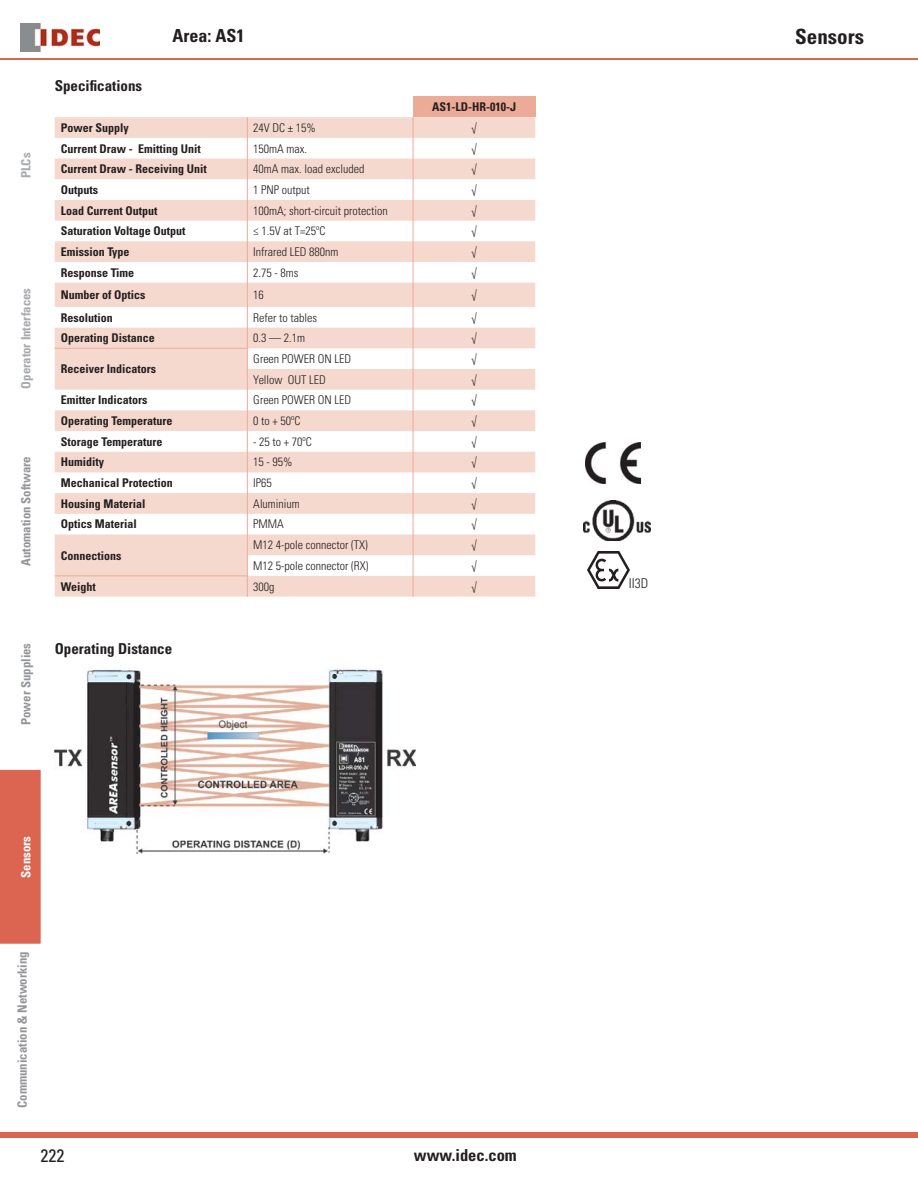
<style>
.page{position:relative;width:918px;height:1188px;background:#fff}
.page>*{position:absolute;margin:0;border:0;box-sizing:border-box;transform-origin:0 0}
.t1{font:700 condensed 21px "Univers LT Std";color:#231f20}
.t2{font:700 condensed 18px "Univers LT Std";color:#231f20}
.t3{font:condensed 18px "Univers LT Std";color:#231f20}
.t4{font:700 condensed 16.5px "Univers LT Std";color:#231f20}
.t5{font:700 condensed 15px "Univers LT Std";color:#231f20}
.t6{font:300 condensed 13.5px "Univers LT Std";color:#231f20}
.t7{font:700 condensed 12.75px "Univers LT Std";color:#939598}
.t8{font:700 condensed 12.75px "Univers LT Std";color:#a7a9ac}
.t9{font:700 condensed 12.75px "Univers LT Std";color:#fff}
.t10{font:700 condensed 12px "Univers LT Std";color:#231f20}
.t11{font:300 condensed 12px "Univers LT Std";color:#231f20}
</style>
<div class="page">
<hr style="left:0;top:59px;width:918px;height:1px;background:#db6551">
<div style="left:0;top:1132px;width:918px;height:6px;background:#db6551"></div>
<img style="left:20px;top:24px;width:80px;height:27px">
<hr style="left:40px;top:771px;width:1px;height:172px;background:#db6551">
<div style="left:0;top:770px;width:40px;height:174px;background:#db6551"></div>
<div style="left:413px;top:97px;width:122px;height:20px;background:#ecab97"></div>
<svg style="left:55px;top:117px;width:480px;height:480px;fill:#f6d9ce"></svg>
<svg style="left:55px;top:283px;width:192px;height:292px;fill:#f6d9ce"></svg>
<svg style="left:413px;top:117px;width:1px;height:480px"></svg>
<svg style="left:247px;top:117px;width:1px;height:480px"></svg>
<hr style="left:55px;top:348px;width:193px;height:1px;background:#ecab97">
<hr style="left:55px;top:575px;width:193px;height:1px;background:#ecab97">
<img style="left:586px;top:443px;width:54px;height:40px">
<img style="left:584px;top:500px;width:66px;height:41px">
<img style="left:587px;top:552px;width:43px;height:37px">
<img style="left:55px;top:669px;width:361px;height:184px">
<p class="t5" style="left:55px;top:78px;width:89px">Specifications</p>
<p class="t2" style="left:172px;top:27px;width:73px">Area: AS1</p>
<p class="t10" style="left:432px;top:101px;width:85px">AS1-LD-HR-010-J</p>
<p class="t8" style="left:20px;top:178px;width:27px;rotate:-90deg">PLCs</p>
<p class="t8" style="left:20px;top:389px;width:102px;rotate:-90deg">Operator Interfaces</p>
<p class="t7" style="left:20px;top:566px;width:111px;rotate:-90deg">Automation Software</p>
<p class="t7" style="left:20px;top:725px;width:84px;rotate:-90deg">Power Supplies</p>
<p class="t10" style="left:61px;top:122px;width:70px">Power Supply</p>
<p class="t11" style="left:253px;top:122px;width:64px">24V DC ± 15%</p>
<p class="t11" style="left:471px;top:122px;width:7px">√</p>
<p class="t10" style="left:61px;top:143px;width:141px">Current Draw - Emitting Unit</p>
<p class="t11" style="left:253px;top:143px;width:55px">150mA max.</p>
<p class="t11" style="left:471px;top:143px;width:7px">√</p>
<p class="t10" style="left:61px;top:163px;width:147px">Current Draw - Receiving Unit</p>
<p class="t11" style="left:253px;top:163px;width:113px">40mA max. load excluded</p>
<p class="t11" style="left:471px;top:163px;width:7px">√</p>
<p class="t10" style="left:61px;top:184px;width:39px">Outputs</p>
<p class="t11" style="left:253px;top:184px;width:58px">1 PNP output</p>
<p class="t11" style="left:471px;top:184px;width:7px">√</p>
<p class="t10" style="left:61px;top:205px;width:98px">Load Current Output</p>
<p class="t11" style="left:253px;top:205px;width:136px">100mA; short-circuit protection</p>
<p class="t11" style="left:471px;top:205px;width:7px">√</p>
<p class="t10" style="left:61px;top:225px;width:126px">Saturation Voltage Output</p>
<p class="t11" style="left:253px;top:225px;width:74px">≤ 1.5V at T=25ºC</p>
<p class="t11" style="left:471px;top:225px;width:7px">√</p>
<p class="t10" style="left:61px;top:246px;width:70px">Emission Type</p>
<p class="t11" style="left:253px;top:246px;width:87px">Infrared LED 880nm</p>
<p class="t11" style="left:471px;top:246px;width:7px">√</p>
<p class="t10" style="left:61px;top:267px;width:75px">Response Time</p>
<p class="t11" style="left:253px;top:267px;width:47px">2.75 - 8ms</p>
<p class="t11" style="left:471px;top:267px;width:7px">√</p>
<p class="t10" style="left:61px;top:289px;width:86px">Number of Optics</p>
<p class="t11" style="left:253px;top:289px;width:12px">16</p>
<p class="t11" style="left:471px;top:289px;width:7px">√</p>
<p class="t10" style="left:61px;top:312px;width:54px">Resolution</p>
<p class="t11" style="left:253px;top:312px;width:65px">Refer to tables</p>
<p class="t11" style="left:471px;top:312px;width:7px">√</p>
<p class="t10" style="left:61px;top:332px;width:95px">Operating Distance</p>
<p class="t11" style="left:253px;top:332px;width:53px">0.3 — 2.1m</p>
<p class="t11" style="left:471px;top:332px;width:7px">√</p>
<p class="t10" style="left:61px;top:363px;width:97px">Receiver Indicators</p>
<p class="t11" style="left:253px;top:353px;width:99px">Green POWER ON LED</p>
<p class="t11" style="left:471px;top:353px;width:7px">√</p>
<p class="t11" style="left:253px;top:374px;width:74px">Yellow OUT LED</p>
<p class="t11" style="left:471px;top:374px;width:7px">√</p>
<p class="t10" style="left:61px;top:394px;width:88px">Emitter Indicators</p>
<p class="t11" style="left:253px;top:394px;width:99px">Green POWER ON LED</p>
<p class="t11" style="left:471px;top:394px;width:7px">√</p>
<p class="t10" style="left:61px;top:415px;width:113px">Operating Temperature</p>
<p class="t11" style="left:253px;top:415px;width:49px">0 to + 50ºC</p>
<p class="t11" style="left:471px;top:415px;width:7px">√</p>
<p class="t10" style="left:61px;top:436px;width:103px">Storage Temperature</p>
<p class="t11" style="left:253px;top:436px;width:60px">- 25 to + 70ºC</p>
<p class="t11" style="left:471px;top:436px;width:7px">√</p>
<p class="t10" style="left:61px;top:456px;width:45px">Humidity</p>
<p class="t11" style="left:253px;top:456px;width:41px">15 - 95%</p>
<p class="t11" style="left:471px;top:456px;width:7px">√</p>
<p class="t10" style="left:61px;top:477px;width:114px">Mechanical Protection</p>
<p class="t11" style="left:253px;top:477px;width:20px">IP65</p>
<p class="t11" style="left:471px;top:477px;width:7px">√</p>
<p class="t10" style="left:61px;top:498px;width:86px">Housing Material</p>
<p class="t11" style="left:253px;top:498px;width:48px">Aluminium</p>
<p class="t11" style="left:471px;top:498px;width:7px">√</p>
<p class="t10" style="left:61px;top:519px;width:77px">Optics Material</p>
<p class="t11" style="left:253px;top:519px;width:32px">PMMA</p>
<p class="t11" style="left:471px;top:519px;width:7px">√</p>
<p class="t10" style="left:61px;top:550px;width:62px">Connections</p>
<p class="t11" style="left:253px;top:539px;width:116px">M12 4-pole connector (TX)</p>
<p class="t11" style="left:471px;top:539px;width:7px">√</p>
<p class="t11" style="left:253px;top:560px;width:117px">M12 5-pole connector (RX)</p>
<p class="t11" style="left:471px;top:560px;width:7px">√</p>
<p class="t10" style="left:61px;top:581px;width:37px">Weight</p>
<p class="t11" style="left:253px;top:581px;width:23px">300g</p>
<p class="t11" style="left:471px;top:581px;width:7px">√</p>
<p class="t5" style="left:55px;top:641px;width:119px">Operating Distance</p>
<p class="t9" style="left:20px;top:878px;width:43px;rotate:-90deg">Sensors</p>
<p class="t7" style="left:16px;top:1108px;width:158px;rotate:-90deg">Communication &amp; Networking</p>
<p class="t3" style="left:41px;top:1147px;width:25px">222</p>
<p class="t4" style="left:414px;top:1148px;width:104px">www.idec.com</p>
<p class="t6" style="left:629px;top:577px;width:21px">II3D</p>
<p class="t1" style="left:795px;top:27px;width:70px">Sensors</p>
</div>
